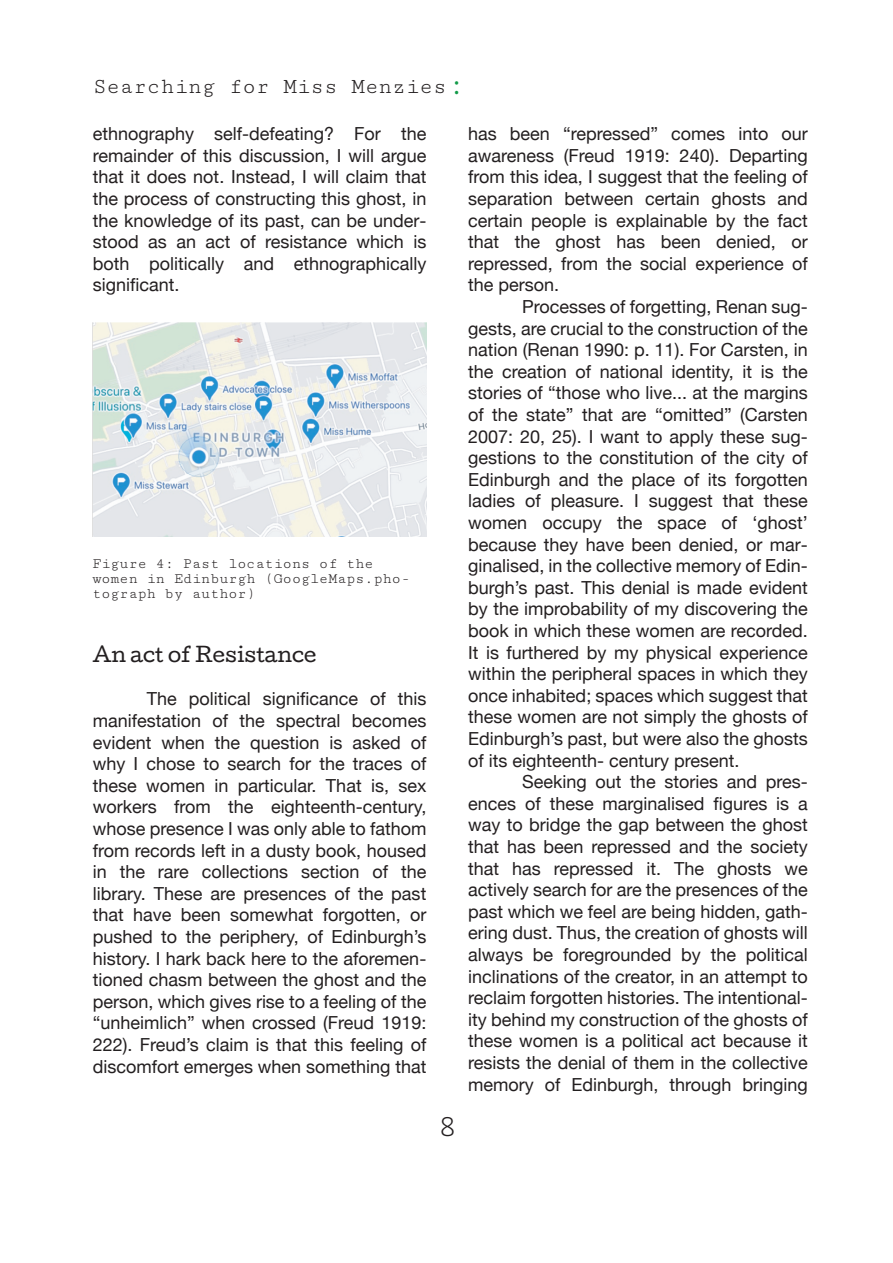
<style>
.page{position:relative;width:893px;height:1263px;background:#fff}
.page>*{position:absolute;margin:0;border:0;box-sizing:border-box;transform-origin:0 0}
.t1{font:32.55px "Cutive Mono";color:#231f20}
.t2{font:22.5px "Cutive Mono";color:#231f20}
.t3{font:19.5px "Cutive";color:#231f20}
.t4{font:18px/21.6px "Helvetica Neue";color:#231f20;text-align:justify}
.t5{font:15px/15px "Cutive Mono";color:#231f20}
.s1{font-size:31.5px;color:#129a48}
</style>
<div class="page">
<img style="left:93px;top:322px;width:333px;height:214px">
<p class="t2" style="left:93px;top:74px;width:375px">Searching for Miss Menzies<span class="s1">:</span></p>
<p class="t4" style="left:93px;top:123px;width:335px">ethnography self-defeating? For the remainder of this discussion, I will argue that it does not. Instead, I will claim that the process of constructing this ghost, in the knowledge of its past, can be under&shy;stood as an act of resistance which is both politically and ethnographically significant.</p>
<p class="t5" style="left:92px;top:556px;width:319px">Figure 4: Past locations of the women in Edinburgh (GoogleMaps.pho&shy;tograph by author)</p>
<p class="t3" style="left:93px;top:640px;width:225px">An act of Resistance</p>
<p class="t4" style="left:93px;top:688px;width:335px;text-indent:54px">The political significance of this manifestation of the spectral becomes evident when the question is asked of why I chose to search for the traces of these women in particular. That is, sex workers from the eighteenth-century, whose presence I was only able to fathom from records left in a dusty book, housed in the rare collections section of the library. These are presences of the past that have been somewhat forgotten, or pushed to the periphery, of Edinburgh’s history. I hark back here to the aforemen&shy;tioned chasm between the ghost and the person, which gives rise to a feeling of the “unheimlich” when crossed (Freud 1919:<br>222). Freud’s claim is that this feeling of discomfort emerges when something that</p>
<h1 class="t1" style="left:437px;top:1109px;width:21px">8</h1>
<p class="t4" style="left:468px;top:123px;width:341px">has been “repressed” comes into our awareness (Freud 1919: 240). Departing from this idea, I suggest that the feeling of separation between certain ghosts and certain people is explainable by the fact that the ghost has been denied, or repressed, from the social experience of the person.</p>
<p class="t4" style="left:468px;top:295px;width:341px;text-indent:54px">Processes of forgetting, Renan sug&shy;gests, are crucial to the construction of the nation (Renan 1990: p. 11). For Carsten, in the creation of national identity, it is the stories of “those who live... at the margins of the state” that are “omitted” (Carsten 2007: 20, 25). I want to apply these sug&shy;gestions to the constitution of the city of Edinburgh and the place of its forgotten ladies of pleasure. I suggest that these women occupy the space of ‘ghost’ because they have been denied, or mar&shy;ginalised, in the collective memory of Edin&shy;burgh’s past. This denial is made evident by the improbability of my discovering the book in which these women are recorded.<br>It is furthered by my physical experience within the peripheral spaces in which they once inhabited; spaces which suggest that these women are not simply the ghosts of Edinburgh’s past, but were also the ghosts of its eighteenth- century present.</p>
<p class="t4" style="left:468px;top:771px;width:341px;text-indent:54px">Seeking out the stories and pres&shy;ences of these marginalised figures is a way to bridge the gap between the ghost that has been repressed and the society that has repressed it. The ghosts we actively search for are the presences of the past which we feel are being hidden, gath&shy;ering dust. Thus, the creation of ghosts will always be foregrounded by the political inclinations of the creator, in an attempt to reclaim forgotten histories. The intentional&shy;ity behind my construction of the ghosts of these women is a political act because it resists the denial of them in the collective memory of Edinburgh, through bringing</p>
</div>
